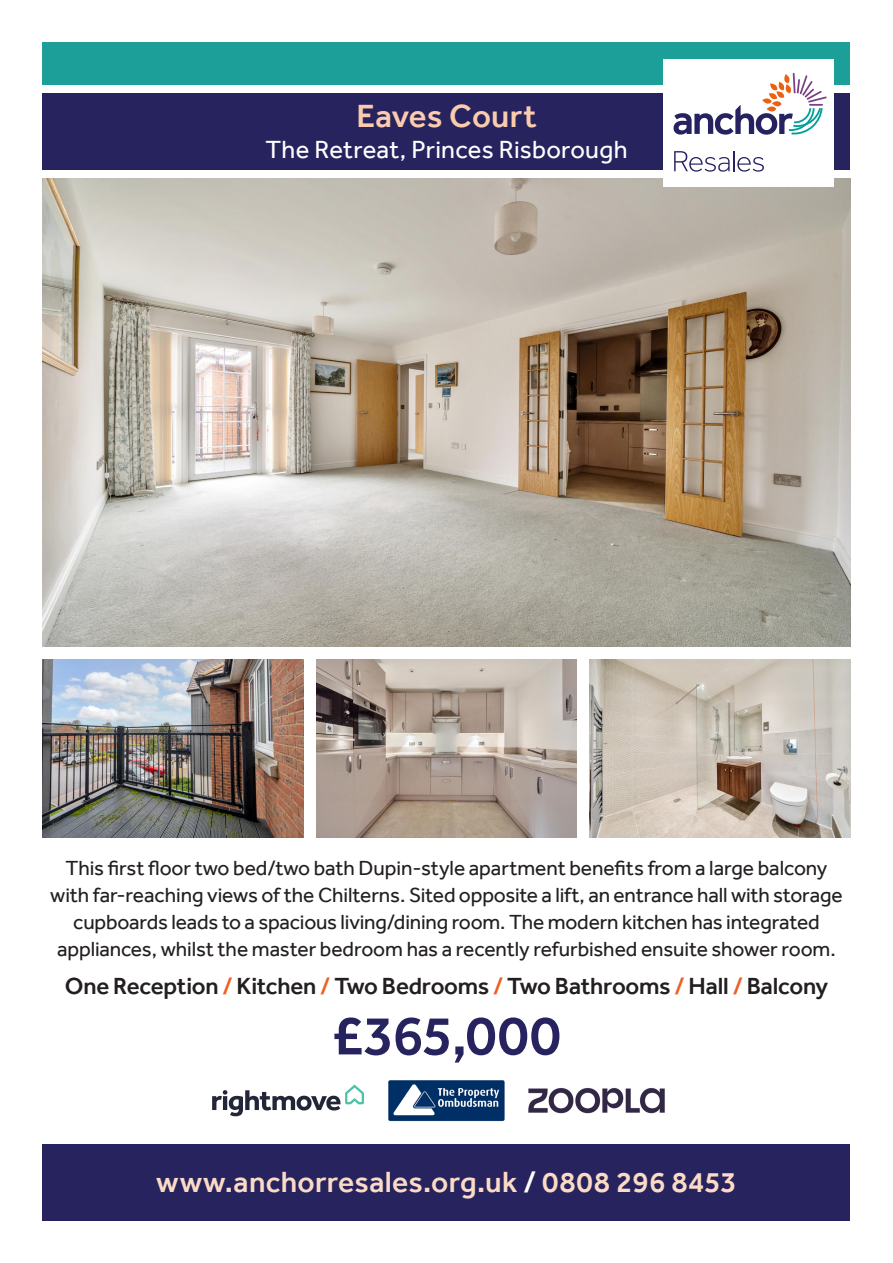
<style>
.page{position:relative;width:893px;height:1263px;background:#fff}
.page>*{position:absolute;margin:0;border:0;box-sizing:border-box;transform-origin:0 0}
.t1{font:500 57px "Effra";color:#27235f}
.t2{font:500 33px "Effra";letter-spacing:.01em;color:#facbad}
.t3{font:500 30px "Effra";letter-spacing:.01em;color:#fbdbc5}
.t4{font:25.5px "Effra";letter-spacing:.01em;color:#fff}
.t5{font:500 24px "Effra";letter-spacing:-.01em;color:#231f20}
.t6{font:21px/27px "Effra";letter-spacing:-.005em;color:#231f20;text-align:center}
.s1{color:#ec6123}
.s2{color:#fff}
</style>
<div class="page">
<img style="left:43px;top:179px;width:807px;height:467px">
<img style="left:43px;top:659px;width:260px;height:179px">
<img style="left:316px;top:659px;width:261px;height:178px">
<img style="left:590px;top:659px;width:260px;height:178px">
<div style="left:43px;top:43px;width:807px;height:42px;background:#1c9e99"></div>
<div style="left:43px;top:94px;width:807px;height:76px;background:#27235f"></div>
<div style="left:663px;top:60px;width:170px;height:127px;background:#fff"></div>
<svg style="left:674px;top:73px;width:153px;height:62px"></svg>
<svg style="left:674px;top:151px;width:90px;height:21px"></svg>
<div style="left:43px;top:1144px;width:807px;height:76px;background:#27235f"></div>
<svg style="left:212px;top:1084px;width:152px;height:32px"></svg>
<img style="left:388px;top:1080px;width:117px;height:42px">
<img style="left:528px;top:1088px;width:137px;height:25px">
<p class="t2" style="left:356px;top:97px;width:182px">Eaves Court</p>
<p class="t4" style="left:265px;top:135px;width:364px">The Retreat, Princes Risborough</p>
<p class="t6" style="left:50px;top:854px;width:794px">This first floor two bed/two bath Dupin-style apartment benefits from a large balcony with far-reaching views of the Chilterns. Sited opposite a lift, an entrance hall with storage cupboards leads to a spacious living/dining room. The modern kitchen has integrated appliances, whilst the master bedroom has a recently refurbished ensuite shower room.</p>
<p class="t5" style="left:65px;top:972px;width:765px">One Reception <span class="s1">/</span> Kitchen <span class="s1">/</span> Two Bedrooms <span class="s1">/</span> Two Bathrooms <span class="s1">/</span> Hall <span class="s1">/</span> Balcony</p>
<p class="t1" style="left:332px;top:1001px;width:230px">£365,000</p>
<p class="t3" style="left:156px;top:1164px;width:582px">www.anchorresales.org.uk <span class="s2">/</span> 0808 296 8453</p>
</div>
